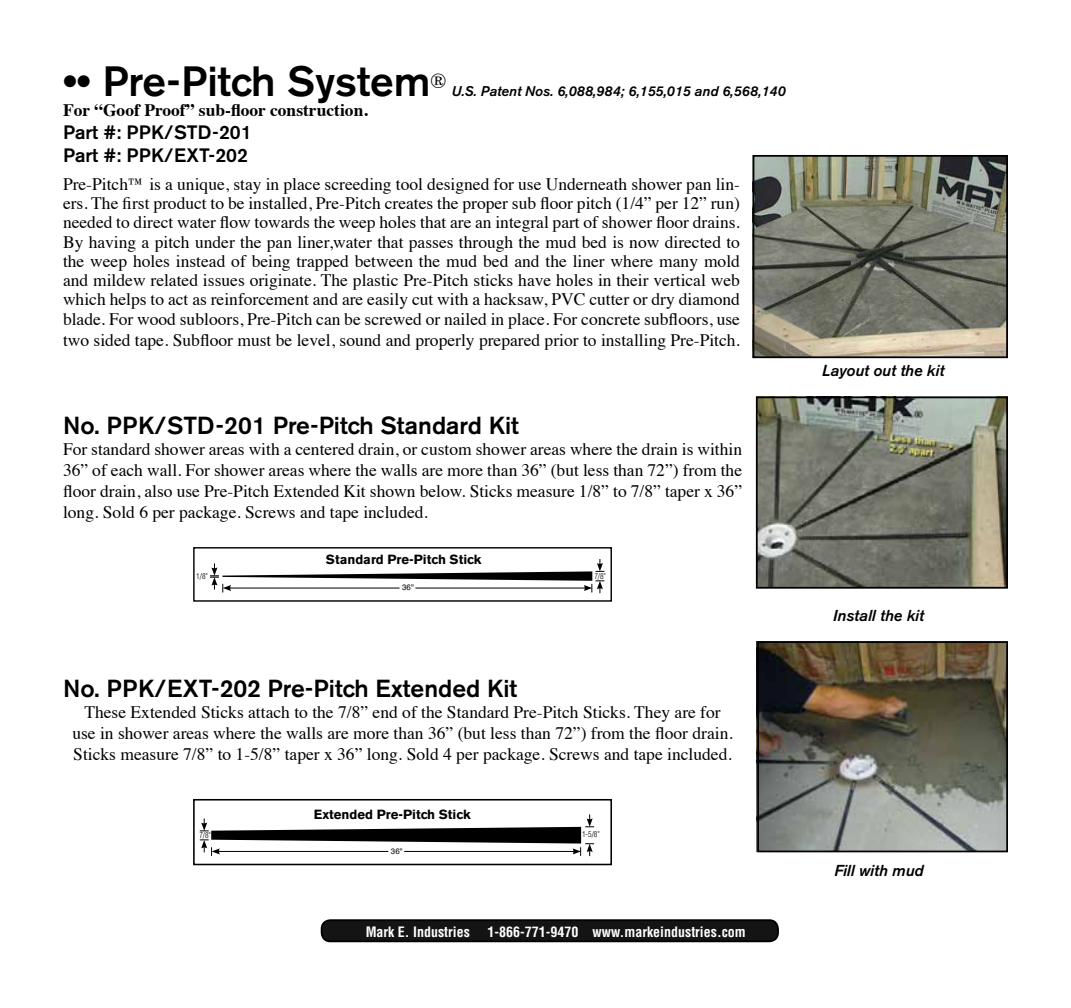
<style>
.page{position:relative;width:1071px;height:1008px;background:#fff}
.page>*{position:absolute;margin:0;border:0;box-sizing:border-box;transform-origin:0 0}
.t1{font:500 24.5px "Akzidenz Grotesk BE";color:#000}
.t2{font:500 19.25px/23.1px "Akzidenz Grotesk BE";color:#000}
.t3{font:17.5px/19.2px "Times";color:#000;text-align:justify}
.t4{font:700 17.5px "Times";color:#000}
.t5{font:italic 500 15.75px "Akzidenz Grotesk BE";color:#000}
.t6{font:italic 500 14px "Akzidenz Grotesk BE";color:#000}
.t7{font:700 condensed 14px "Helvetica";color:#fff}
.t8{font:700 13.12px "Akzidenz Grotesk BE";color:#000}
.t9{font:300 condensed 7.88px "Helvetica";color:#000}
.t10{font:7.88px "Helvetica";color:#000}
.s1{font-style:normal;font-size:42px}
</style>
<div class="page">
<svg style="left:210px;top:559px;width:394px;height:34px"></svg>
<div style="left:193px;top:547px;width:419px;height:55px;border:1px solid #000"></div>
<svg style="left:200px;top:814px;width:394px;height:42px"></svg>
<div style="left:193px;top:799px;width:419px;height:66px;border:2px solid #000"></div>
<div style="left:322px;top:920px;width:456px;height:21px;background:#141414;border-radius:9px"></div>
<div style="left:321px;top:919px;width:458px;height:23px;border:2px solid #000;border-radius:9px"></div>
<img style="left:756px;top:396px;width:252px;height:190px">
<img style="left:756px;top:641px;width:249px;height:211px">
<img style="left:756px;top:158px;width:249px;height:197px">
<div style="left:753px;top:155px;width:255px;height:203px;border:2px solid #000"></div>
<div style="left:756px;top:397px;width:252px;height:192px;border:2px solid #000"></div>
<div style="left:757px;top:641px;width:251px;height:211px;border:2px solid #000"></div>
<p class="t6" style="left:63px;top:83px;width:724px"><span class="s1">•• Pre-Pitch System</span><sup>®</sup> U.S. Patent Nos. 6,088,984; 6,155,015 and 6,568,140</p>
<p class="t4" style="left:63px;top:93px;width:306px">For “Goof Proof” sub-floor construction.</p>
<p class="t2" style="left:63px;top:121px;width:190px">Part #: PPK/STD-201<br>Part #: PPK/EXT-202</p>
<p class="t3" style="left:63px;top:173px;width:679px">Pre-Pitch™ is a unique, stay in place screeding tool designed for use Underneath shower pan lin&shy;ers. The first product to be installed, Pre-Pitch creates the proper sub floor pitch (1/4” per 12” run) needed to direct water flow towards the weep holes that are an integral part of shower floor drains.<br>By having a pitch under the pan liner,water that passes through the mud bed is now directed to the weep holes instead of being trapped between the mud bed and the liner where many mold and mildew related issues originate. The plastic Pre-Pitch sticks have holes in their vertical web which helps to act as reinforcement and are easily cut with a hacksaw, PVC cutter or dry diamond blade. For wood subloors, Pre-Pitch can be screwed or nailed in place. For concrete subfloors, use</p>
<p class="t3" style="left:63px;top:328px;width:679px">two sided tape. Subfloor must be level, sound and properly prepared prior to installing Pre-Pitch.</p>
<h1 class="t1" style="left:63px;top:410px;width:457px">No. PPK/STD-201 Pre-Pitch Standard Kit</h1>
<p class="t3" style="left:63px;top:437px;width:681px;line-height:21px">For standard shower areas with a centered drain, or custom shower areas where the drain is within 36” of each wall. For shower areas where the walls are more than 36” (but less than 72”) from the floor drain, also use Pre-Pitch Extended Kit shown below. Sticks measure 1/8” to 7/8” taper x 36” long. Sold 6 per package. Screws and tape included.</p>
<p class="t8" style="left:326px;top:552px;width:157px">Standard Pre-Pitch Stick</p>
<p class="t9" style="left:196px;top:572px;width:13px">1/8"</p>
<p class="t9" style="left:594px;top:572px;width:13px">7/8"</p>
<p class="t10" style="left:402px;top:581px;width:13px">36"</p>
<h1 class="t1" style="left:63px;top:673px;width:456px">No. PPK/EXT-202 Pre-Pitch Extended Kit</h1>
<p class="t9" style="left:199px;top:685px;width:13px">7/8"</p>
<p class="t3" style="left:72px;top:700px;width:662px;line-height:21px;text-align:center">These Extended Sticks attach to the 7/8” end of the Standard Pre-Pitch Sticks. They are for use in shower areas where the walls are more than 36” (but less than 72”) from the floor drain.<br>Sticks measure 7/8” to 1-5/8” taper x 36” long. Sold 4 per package. Screws and tape included.</p>
<p class="t8" style="left:326px;top:698px;width:157px">Standard Pre-Pitch Stick</p>
<p class="t10" style="left:391px;top:698px;width:13px">36"</p>
<p class="t10" style="left:402px;top:727px;width:13px">36"</p>
<p class="t8" style="left:314px;top:807px;width:158px">Extended Pre-Pitch Stick</p>
<p class="t9" style="left:199px;top:831px;width:13px">7/8"</p>
<p class="t9" style="left:582px;top:830px;width:19px">1-5/8"</p>
<p class="t10" style="left:391px;top:844px;width:13px">36"</p>
<p class="t7" style="left:366px;top:923px;width:106px">Mark E. Industries</p>
<p class="t7" style="left:487px;top:923px;width:260px">1-866-771-9470 www.markeindustries.com</p>
<p class="t5" style="left:822px;top:362px;width:124px">Layout out the kit</p>
<p class="t5" style="left:833px;top:606px;width:92px">Install the kit</p>
<p class="t5" style="left:835px;top:862px;width:91px">Fill with mud</p>
</div>
